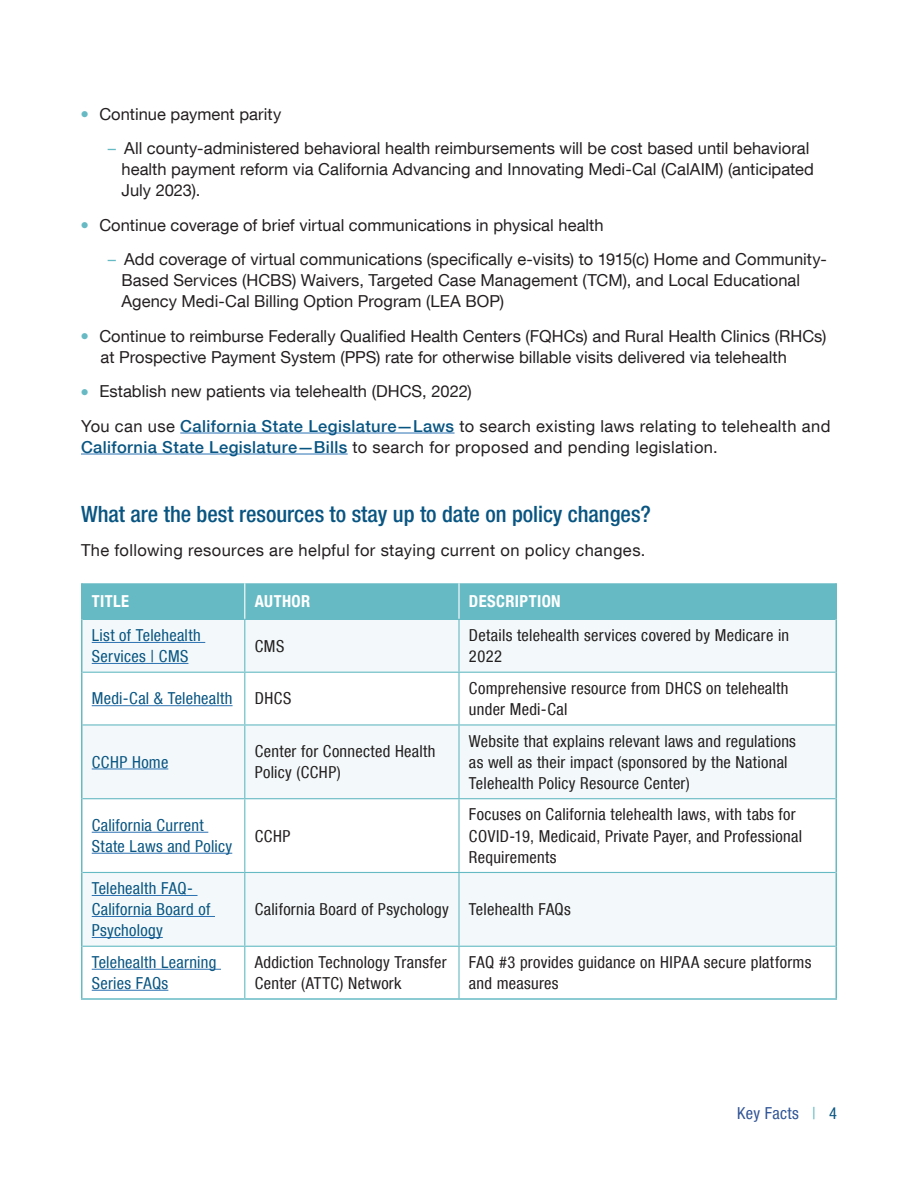
<style>
.page{position:relative;width:918px;height:1188px;background:#fff}
.page>*{position:absolute;margin:0;border:0;box-sizing:border-box;transform-origin:0 0}
.t1{font:500 condensed 22.5px "Helvetica Neue LT Com";color:#095582}
.t2{font:16.5px/21px "Helvetica Neue LT Com";letter-spacing:.005em;color:#231f20}
.t3{font:condensed 16.5px/21px "Helvetica Neue LT Com";letter-spacing:.02em;color:#231f20}
.t4{font:condensed 16.5px/21px "Helvetica Neue LT Com";letter-spacing:.02em;color:#095582}
.t5{font:16.5px/21px "Helvetica Neue LT Com";letter-spacing:.025em;color:#231f20}
.t6{font:700 condensed 16.5px "Helvetica Neue LT Com";letter-spacing:.025em;color:#fff}
.t7{font:condensed 16.5px "Helvetica Neue LT Com";letter-spacing:.025em;color:#2f5496}
.s1{color:#66bac4}
.s2{font-weight:500;color:#095582}
.s3{color:#095582}
</style>
<div class="page">
<hr style="left:180px;top:433px;width:275px;height:1px;background:#2c72b3">
<hr style="left:81px;top:454px;width:267px;height:1px;background:#2c72b3">
<div style="left:82px;top:583px;width:754px;height:36px;background:#66bac4"></div>
<div style="left:82px;top:620px;width:754px;height:52px;background:#f3f9fa"></div>
<svg style="left:82px;top:673px;width:754px;height:325px"></svg>
<hr style="left:81px;top:583px;width:1px;height:36px;background:#66bac4">
<hr style="left:836px;top:583px;width:1px;height:36px;background:#66bac4">
<hr style="left:244px;top:583px;width:1px;height:36px;background:#fff">
<hr style="left:458px;top:583px;width:2px;height:36px;background:#fff">
<hr style="left:82px;top:619px;width:163px;height:1px;background:#66bac4">
<hr style="left:245px;top:619px;width:214px;height:1px;background:#66bac4">
<hr style="left:244px;top:620px;width:1px;height:52px;background:#66bac4">
<hr style="left:459px;top:619px;width:377px;height:1px;background:#66bac4">
<hr style="left:458px;top:620px;width:2px;height:52px;background:#66bac4">
<hr style="left:82px;top:672px;width:163px;height:1px;background:#66bac4">
<hr style="left:245px;top:672px;width:214px;height:1px;background:#66bac4">
<hr style="left:244px;top:673px;width:1px;height:51px;background:#66bac4">
<hr style="left:459px;top:672px;width:377px;height:1px;background:#66bac4">
<hr style="left:458px;top:673px;width:2px;height:51px;background:#66bac4">
<hr style="left:82px;top:724px;width:163px;height:2px;background:#66bac4">
<hr style="left:245px;top:724px;width:214px;height:2px;background:#66bac4">
<hr style="left:244px;top:726px;width:1px;height:72px;background:#66bac4">
<hr style="left:459px;top:724px;width:377px;height:2px;background:#66bac4">
<hr style="left:458px;top:726px;width:2px;height:72px;background:#66bac4">
<hr style="left:82px;top:798px;width:163px;height:1px;background:#66bac4">
<hr style="left:245px;top:798px;width:214px;height:1px;background:#66bac4">
<hr style="left:244px;top:799px;width:1px;height:73px;background:#66bac4">
<hr style="left:459px;top:798px;width:377px;height:1px;background:#66bac4">
<hr style="left:458px;top:799px;width:2px;height:73px;background:#66bac4">
<hr style="left:82px;top:872px;width:163px;height:1px;background:#66bac4">
<hr style="left:245px;top:872px;width:214px;height:1px;background:#66bac4">
<hr style="left:244px;top:873px;width:1px;height:73px;background:#66bac4">
<hr style="left:459px;top:872px;width:377px;height:1px;background:#66bac4">
<hr style="left:458px;top:873px;width:2px;height:73px;background:#66bac4">
<hr style="left:82px;top:946px;width:163px;height:1px;background:#66bac4">
<hr style="left:245px;top:946px;width:214px;height:1px;background:#66bac4">
<hr style="left:244px;top:947px;width:1px;height:51px;background:#66bac4">
<hr style="left:459px;top:946px;width:377px;height:1px;background:#66bac4">
<hr style="left:458px;top:947px;width:2px;height:51px;background:#66bac4">
<hr style="left:81px;top:619px;width:1px;height:53px;background:#66bac4">
<hr style="left:836px;top:619px;width:1px;height:53px;background:#66bac4">
<hr style="left:81px;top:672px;width:1px;height:53px;background:#66bac4">
<hr style="left:836px;top:672px;width:1px;height:53px;background:#66bac4">
<hr style="left:81px;top:725px;width:1px;height:74px;background:#66bac4">
<hr style="left:836px;top:725px;width:1px;height:74px;background:#66bac4">
<hr style="left:81px;top:799px;width:1px;height:73px;background:#66bac4">
<hr style="left:836px;top:799px;width:1px;height:73px;background:#66bac4">
<hr style="left:81px;top:872px;width:1px;height:74px;background:#66bac4">
<hr style="left:836px;top:872px;width:1px;height:74px;background:#66bac4">
<hr style="left:81px;top:946px;width:1px;height:52px;background:#66bac4">
<hr style="left:836px;top:946px;width:1px;height:52px;background:#66bac4">
<hr style="left:81px;top:998px;width:164px;height:2px;background:#66bac4">
<hr style="left:245px;top:998px;width:214px;height:2px;background:#66bac4">
<hr style="left:459px;top:998px;width:378px;height:2px;background:#66bac4">
<hr style="left:92px;top:642px;width:113px;height:1px;background:#2c72b3">
<hr style="left:92px;top:663px;width:96px;height:1px;background:#2c72b3">
<hr style="left:92px;top:705px;width:141px;height:1px;background:#2c72b3">
<hr style="left:92px;top:769px;width:76px;height:1px;background:#2c72b3">
<hr style="left:92px;top:832px;width:116px;height:1px;background:#2c72b3">
<hr style="left:92px;top:853px;width:140px;height:1px;background:#2c72b3">
<hr style="left:92px;top:895px;width:106px;height:1px;background:#2c72b3">
<hr style="left:92px;top:916px;width:123px;height:1px;background:#2c72b3">
<hr style="left:92px;top:937px;width:71px;height:1px;background:#2c72b3">
<hr style="left:92px;top:969px;width:129px;height:1px;background:#2c72b3">
<hr style="left:92px;top:990px;width:76px;height:1px;background:#2c72b3">
<p class="t2" style="left:99px;top:103px;width:183px">Continue payment parity</p>
<p class="t2" style="left:122px;top:138px;width:694px;text-indent:-14px"><span class="s1">–</span> All county-administered behavioral health reimbursements will be cost based until behavioral health payment reform via California Advancing and Innovating Medi-Cal (CalAIM) (anticipated<br>July 2023).</p>
<p class="t2" style="left:99px;top:214px;width:506px">Continue coverage of brief virtual communications in physical health</p>
<p class="t2" style="left:122px;top:249px;width:707px;text-indent:-14px"><span class="s1">–</span> Add coverage of virtual communications (specifically e-visits) to 1915(c) Home and Community-<br>Based Services (HCBS) Waivers, Targeted Case Management (TCM), and Local Educational<br>Agency Medi-Cal Billing Option Program (LEA BOP)</p>
<p class="t2" style="left:99px;top:325px;width:729px">Continue to reimburse Federally Qualified Health Centers (FQHCs) and Rural Health Clinics (RHCs) at Prospective Payment System (PPS) rate for otherwise billable visits delivered via telehealth</p>
<p class="t2" style="left:99px;top:381px;width:374px">Establish new patients via telehealth (DHCS, 2022)</p>
<p class="t5" style="left:81px;top:415px;width:751px">You can use <span class="s2">California State Legislature—Laws</span> to search existing laws relating to telehealth and<br><span class="s2">California State Legislature—Bills</span> to search for proposed and pending legislation.</p>
<h3 class="t1" style="left:81px;top:500px;width:572px">What are the best resources to stay up to date on policy changes?</h3>
<p class="t2" style="left:81px;top:540px;width:566px">The following resources are helpful for staying current on policy changes.</p>
<p class="t6" style="left:92px;top:592px;width:39px">TITLE</p>
<p class="t6" style="left:255px;top:592px;width:57px">AUTHOR</p>
<p class="t6" style="left:469px;top:592px;width:93px">DESCRIPTION</p>
<p class="t4" style="left:92px;top:625px;width:110px">List of Telehealth<br>Services | CMS</p>
<p class="t3" style="left:255px;top:635px;width:31px">CMS</p>
<p class="t3" style="left:469px;top:625px;width:322px">Details telehealth services covered by Medicare in<br>2022</p>
<p class="t4" style="left:92px;top:688px;width:142px">Medi-Cal &amp; Telehealth</p>
<p class="t3" style="left:255px;top:688px;width:38px">DHCS</p>
<p class="t3" style="left:469px;top:677px;width:321px">Comprehensive resource from DHCS on telehealth under Medi-Cal</p>
<p class="t4" style="left:92px;top:751px;width:78px">CCHP Home</p>
<p class="t3" style="left:255px;top:741px;width:182px">Center for Connected Health<br>Policy (CCHP)</p>
<p class="t3" style="left:469px;top:730px;width:329px">Website that explains relevant laws and regulations as well as their impact (sponsored by the National<br>Telehealth Policy Resource Center)</p>
<p class="t4" style="left:92px;top:814px;width:142px">California Current<br>State Laws and Policy</p>
<p class="t3" style="left:255px;top:825px;width:37px">CCHP</p>
<p class="t3" style="left:469px;top:804px;width:335px">Focuses on California telehealth laws, with tabs for<br>COVID-19, Medicaid, Private Payer, and Professional<br>Requirements</p>
<p class="t4" style="left:92px;top:878px;width:120px">Telehealth FAQ-<br>California Board of<br>Psychology</p>
<p class="t3" style="left:255px;top:899px;width:196px">California Board of Psychology</p>
<p class="t3" style="left:469px;top:899px;width:103px">Telehealth FAQs</p>
<p class="t4" style="left:92px;top:952px;width:126px">Telehealth Learning<br>Series FAQs</p>
<p class="t3" style="left:255px;top:952px;width:193px">Addiction Technology Transfer<br>Center (ATTC) Network</p>
<p class="t3" style="left:469px;top:952px;width:344px">FAQ #3 provides guidance on HIPAA secure platforms and measures</p>
<p class="t7" style="left:737px;top:1103px;width:101px">Key Facts <span class="s1">|</span> <span class="s3">4</span></p>
</div>
